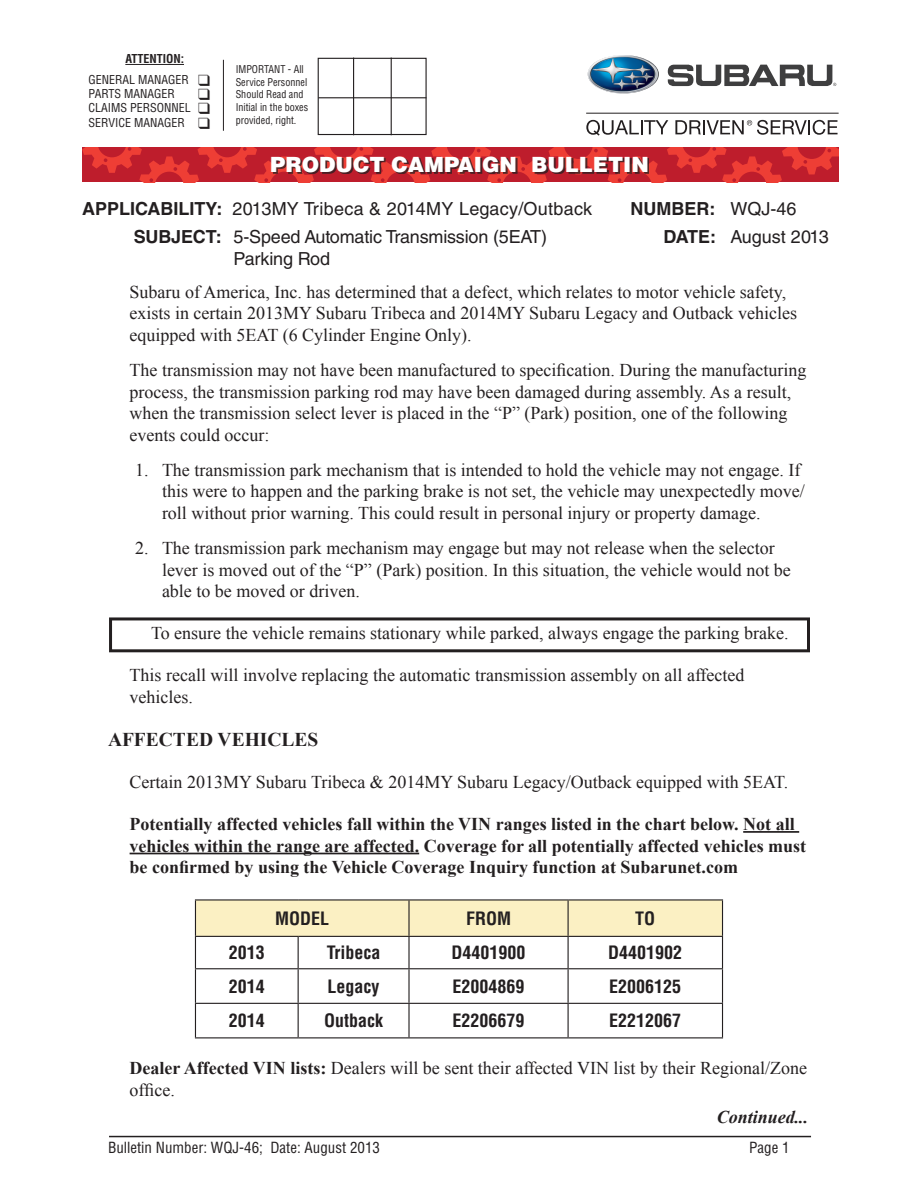
<style>
.page{position:relative;width:918px;height:1188px;background:#fff}
.page>*{position:absolute;margin:0;border:0;box-sizing:border-box;transform-origin:0 0}
.t1{font:900 21px "Helvetica LT Std";color:#fff}
._1-BULLETIN_HEADING{font:700 19.5px "Times New Roman";color:#231f20}
._2-BULLETIN_BODY{font:18px/21.6px "Times New Roman";color:#231f20}
.t2{font:700 18px/21.6px "Times New Roman";color:#231f20}
.Image{font:700 condensed 18px "Helvetica LT Std";color:#231f20}
.HEADER_Type_face{font:18px/21.6px "Helvetica LT Std";letter-spacing:-.01em;color:#231f20}
.HEADER_Type_face-2{font:18px "Helvetica LT Std";letter-spacing:.015em;color:#231f20}
.t3{font:700 18px "Helvetica LT Std";color:#231f20}
.t4{font:italic 700 18px "Times New Roman";color:#231f20}
.t5{font:condensed 15px "Helvetica LT Std";color:#231f20}
.t6{font:condensed 12px "Helvetica LT Std";color:#231f20}
.t7{font:700 condensed 12px "Helvetica LT Std";color:#231f20}
.t8{font:condensed 10.5px/12.6px "Helvetica LT Std";color:#231f20;scale:.96 1}
.s1{font-weight:400}
.s2{font-weight:700}
</style>
<div class="page">
<hr style="left:109px;top:1136px;width:702px;height:1px;background:#231f20">
<hr style="left:743px;top:831px;width:56px;height:2px;background:#231f20">
<hr style="left:130px;top:853px;width:289px;height:1px;background:#231f20">
<div style="left:196px;top:901px;width:526px;height:35px;background:#fbf0c3"></div>
<hr style="left:195px;top:899px;width:103px;height:2px;background:#231f20">
<hr style="left:195px;top:901px;width:1px;height:35px;background:#231f20">
<hr style="left:298px;top:899px;width:111px;height:2px;background:#231f20">
<hr style="left:409px;top:899px;width:159px;height:2px;background:#231f20">
<hr style="left:408px;top:901px;width:2px;height:35px;background:#231f20">
<hr style="left:568px;top:899px;width:155px;height:2px;background:#231f20">
<hr style="left:568px;top:901px;width:1px;height:35px;background:#231f20">
<hr style="left:722px;top:901px;width:1px;height:35px;background:#231f20">
<hr style="left:195px;top:936px;width:103px;height:1px;background:#231f20">
<hr style="left:195px;top:937px;width:1px;height:31px;background:#231f20">
<hr style="left:298px;top:936px;width:111px;height:1px;background:#231f20">
<hr style="left:298px;top:937px;width:1px;height:31px;background:#231f20">
<hr style="left:409px;top:936px;width:159px;height:1px;background:#231f20">
<hr style="left:408px;top:937px;width:2px;height:31px;background:#231f20">
<hr style="left:568px;top:936px;width:155px;height:1px;background:#231f20">
<hr style="left:568px;top:937px;width:1px;height:31px;background:#231f20">
<hr style="left:722px;top:937px;width:1px;height:31px;background:#231f20">
<hr style="left:195px;top:968px;width:103px;height:1px;background:#231f20">
<hr style="left:195px;top:969px;width:1px;height:34px;background:#231f20">
<hr style="left:298px;top:968px;width:111px;height:1px;background:#231f20">
<hr style="left:298px;top:969px;width:1px;height:34px;background:#231f20">
<hr style="left:409px;top:968px;width:159px;height:1px;background:#231f20">
<hr style="left:408px;top:969px;width:2px;height:34px;background:#231f20">
<hr style="left:568px;top:968px;width:155px;height:1px;background:#231f20">
<hr style="left:568px;top:969px;width:1px;height:34px;background:#231f20">
<hr style="left:722px;top:969px;width:1px;height:34px;background:#231f20">
<hr style="left:195px;top:1003px;width:103px;height:1px;background:#231f20">
<hr style="left:195px;top:1004px;width:1px;height:33px;background:#231f20">
<hr style="left:298px;top:1003px;width:111px;height:1px;background:#231f20">
<hr style="left:298px;top:1004px;width:1px;height:33px;background:#231f20">
<hr style="left:409px;top:1003px;width:159px;height:1px;background:#231f20">
<hr style="left:408px;top:1004px;width:2px;height:33px;background:#231f20">
<hr style="left:568px;top:1003px;width:155px;height:1px;background:#231f20">
<hr style="left:568px;top:1004px;width:1px;height:33px;background:#231f20">
<hr style="left:722px;top:1004px;width:1px;height:33px;background:#231f20">
<hr style="left:195px;top:1037px;width:103px;height:1px;background:#231f20">
<hr style="left:298px;top:1037px;width:111px;height:1px;background:#231f20">
<hr style="left:409px;top:1037px;width:159px;height:1px;background:#231f20">
<hr style="left:568px;top:1037px;width:155px;height:1px;background:#231f20">
<div style="left:318px;top:58px;width:109px;height:77px;border:1px solid #231f20"></div>
<hr style="left:353px;top:58px;width:1px;height:77px;background:#231f20">
<hr style="left:391px;top:58px;width:1px;height:77px;background:#231f20">
<hr style="left:318px;top:97px;width:108px;height:1px;background:#231f20">
<hr style="left:125px;top:64px;width:59px;height:1px;background:#231f20">
<hr style="left:223px;top:60px;width:1px;height:71px;background:#231f20">
<img style="left:588px;top:55px;width:71px;height:39px">
<svg style="left:668px;top:64px;width:168px;height:22px"></svg>
<hr style="left:586px;top:113px;width:253px;height:1px;background:#231f20">
<svg style="left:586px;top:120px;width:82px;height:16px"></svg>
<svg style="left:675px;top:120px;width:163px;height:15px"></svg>
<svg style="left:82px;top:147px;width:757px;height:35px"></svg>
<div style="left:273px;top:158px;width:376px;height:16px;background:#231f20;opacity:.75"></div>
<div style="left:109px;top:617px;width:701px;height:35px;border:3px solid #231f20"></div>
<p class="t7" style="left:125px;top:51px;width:60px">ATTENTION:</p>
<p class="t6" style="left:88px;top:72px;width:123px">GENERAL MANAGER ❑</p>
<p class="t6" style="left:88px;top:86px;width:88px">PARTS MANAGER</p>
<p class="t6" style="left:88px;top:101px;width:123px">CLAIMS PERSONNEL ❑</p>
<p class="t6" style="left:88px;top:115px;width:123px">SERVICE MANAGER ❑</p>
<p class="t8" style="left:236px;top:63px;width:77px">IMPORTANT - All<br>Service Personnel<br>Should Read and<br>Initial in the boxes provided, right.</p>
<p class="t1" style="left:270px;top:151px;width:380px">PRODUCT CAMPAIGN BULLETIN</p>
<p class="t3" style="left:631px;top:198px;width:167px">NUMBER: <span class="s1">WQJ-46</span></p>
<p class="HEADER_Type_face" style="left:664px;top:226px;width:167px"><span class="s2">DATE:</span> August 2013</p>
<p class="HEADER_Type_face-2" style="left:82px;top:198px;width:512px"><span class="s2">APPLICABILITY:</span> 2013MY Tribeca &amp; 2014MY Legacy/Outback</p>
<p class="HEADER_Type_face" style="left:234px;top:226px;width:315px;text-indent:-100px"><span class="s2">SUBJECT:</span> 5-Speed Automatic Transmission (5EAT)<br>Parking Rod</p>
<p class="_2-BULLETIN_BODY" style="left:130px;top:281px;width:669px">Subaru of America, Inc. has determined that a defect, which relates to motor vehicle safety, exists in certain 2013MY Subaru Tribeca and 2014MY Subaru Legacy and Outback vehicles equipped with 5EAT (6 Cylinder Engine Only).</p>
<p class="_2-BULLETIN_BODY" style="left:130px;top:359px;width:678px">The transmission may not have been manufactured to specification. During the manufacturing process, the transmission parking rod may have been damaged during assembly. As a result, when the transmission select lever is placed in the “P” (Park) position, one of the following events could occur:</p>
<p class="_2-BULLETIN_BODY" style="left:162px;top:459px;width:644px;text-indent:-27px">1. The transmission park mechanism that is intended to hold the vehicle may not engage. If this were to happen and the parking brake is not set, the vehicle may unexpectedly move/ roll without prior warning. This could result in personal injury or property damage.</p>
<p class="_2-BULLETIN_BODY" style="left:162px;top:537px;width:630px;text-indent:-27px">2. The transmission park mechanism may engage but may not release when the selector lever is moved out of the “P” (Park) position. In this situation, the vehicle would not be able to be moved or driven.</p>
<p class="_2-BULLETIN_BODY" style="left:151px;top:622px;width:639px">To ensure the vehicle remains stationary while parked, always engage the parking brake.</p>
<p class="_2-BULLETIN_BODY" style="left:130px;top:664px;width:617px">This recall will involve replacing the automatic transmission assembly on all affected vehicles.</p>
<p class="_1-BULLETIN_HEADING" style="left:108px;top:726px;width:212px">AFFECTED VEHICLES</p>
<p class="_2-BULLETIN_BODY" style="left:130px;top:771px;width:660px">Certain 2013MY Subaru Tribeca &amp; 2014MY Subaru Legacy/Outback equipped with 5EAT.</p>
<p class="t2" style="left:130px;top:813px;width:678px">Potentially affected vehicles fall within the VIN ranges listed in the chart below. Not all vehicles within the range are affected. Coverage for all potentially affected vehicles must be confirmed by using the Vehicle Coverage Inquiry function at Subarunet.com</p>
<p class="Image" style="left:275px;top:907px;width:55px">MODEL</p>
<p class="Image" style="left:466px;top:907px;width:46px">FROM</p>
<p class="Image" style="left:635px;top:907px;width:21px">TO</p>
<p class="Image" style="left:229px;top:941px;width:37px">2013</p>
<p class="Image" style="left:327px;top:941px;width:55px">Tribeca</p>
<p class="Image" style="left:452px;top:941px;width:75px">D4401900</p>
<p class="Image" style="left:608px;top:941px;width:75px">D4401902</p>
<p class="Image" style="left:229px;top:975px;width:37px">2014</p>
<p class="Image" style="left:328px;top:975px;width:53px">Legacy</p>
<p class="Image" style="left:453px;top:975px;width:73px">E2004869</p>
<p class="Image" style="left:609px;top:975px;width:73px">E2006125</p>
<p class="Image" style="left:229px;top:1009px;width:37px">2014</p>
<p class="Image" style="left:324px;top:1009px;width:60px">Outback</p>
<p class="Image" style="left:453px;top:1009px;width:73px">E2206679</p>
<p class="Image" style="left:609px;top:1009px;width:73px">E2212067</p>
<p class="_2-BULLETIN_BODY" style="left:130px;top:1057px;width:679px"><span class="s2">Dealer Affected VIN lists:</span> Dealers will be sent their affected VIN list by their Regional/Zone office.</p>
<p class="t4" style="left:717px;top:1105px;width:93px">Continued...</p>
<p class="t5" style="left:108px;top:1138px;width:274px">Bulletin Number: WQJ-46; Date: August 2013</p>
<p class="t5" style="left:749px;top:1138px;width:42px">Page 1</p>
</div>
